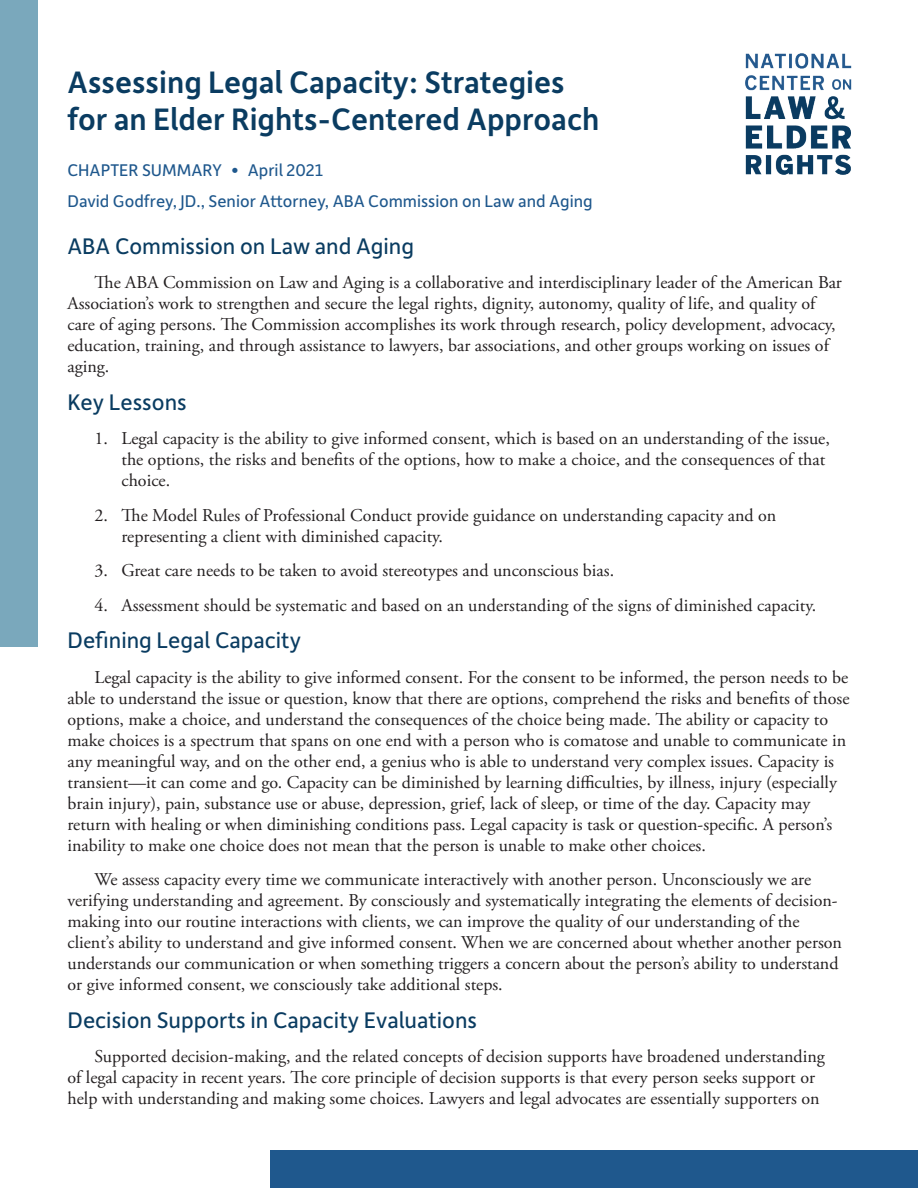
<style>
.page{position:relative;width:918px;height:1188px;background:#fff}
.page>*{position:absolute;margin:0;border:0;box-sizing:border-box;transform-origin:0 0}
.Title_Style{font:500 33px/37.5px "Depot New";color:#0a3c61}
.Section_Headers{font:24px "Depot New";color:#0a3c61}
.Body_Text{font:18px/21px "Adobe Garamond Pro";color:#231f20}
.Author_Names{font:18px "Depot New";color:#1f588d}
.Chapter_Summary___Da{font:18px "Depot New";color:#1f588d}
</style>
<div class="page">
<img style="left:745px;top:53px;width:107px;height:122px">
<div style="left:0;top:0;width:38px;height:647px;background:#7aa8bc"></div>
<div style="left:270px;top:1150px;width:648px;height:38px;background:#1f588d"></div>
<p class="Title_Style" style="left:68px;top:62px;width:534px">Assessing Legal Capacity: Strategies for an Elder Rights-Centered Approach</p>
<p class="Chapter_Summary___Da" style="left:68px;top:158px;width:257px">CHAPTER SUMMARY • April 2021</p>
<p class="Author_Names" style="left:68px;top:190px;width:527px">David Godfrey, JD., Senior Attorney, ABA Commission on Law and Aging</p>
<p class="Section_Headers" style="left:68px;top:230px;width:348px">ABA Commission on Law and Aging</p>
<p class="Body_Text" style="left:68px;top:273px;width:776px;text-indent:27px">The ABA Commission on Law and Aging is a collaborative and interdisciplinary leader of the American Bar Association’s work to strengthen and secure the legal rights, dignity, autonomy, quality of life, and quality of care of aging persons. The Commission accomplishes its work through research, policy development, advocacy, education, training, and through assistance to lawyers, bar associations, and other groups working on issues of aging.</p>
<p class="Section_Headers" style="left:68px;top:386px;width:121px">Key Lessons</p>
<p class="Body_Text" style="left:122px;top:429px;width:710px;text-indent:-27px">1. Legal capacity is the ability to give informed consent, which is based on an understanding of the issue, the options, the risks and benefits of the options, how to make a choice, and the consequences of that choice.</p>
<p class="Body_Text" style="left:122px;top:505px;width:656px;text-indent:-27px">2. The Model Rules of Professional Conduct provide guidance on understanding capacity and on representing a client with diminished capacity.</p>
<p class="Body_Text" style="left:94px;top:561px;width:521px">3. Great care needs to be taken to avoid stereotypes and unconscious bias.</p>
<p class="Body_Text" style="left:94px;top:595px;width:723px">4. Assessment should be systematic and based on an understanding of the signs of diminished capacity.</p>
<p class="Section_Headers" style="left:68px;top:625px;width:235px">Defining Legal Capacity</p>
<p class="Body_Text" style="left:68px;top:667px;width:783px;text-indent:27px">Legal capacity is the ability to give informed consent. For the consent to be informed, the person needs to be able to understand the issue or question, know that there are options, comprehend the risks and benefits of those options, make a choice, and understand the consequences of the choice being made. The ability or capacity to make choices is a spectrum that spans on one end with a person who is comatose and unable to communicate in any meaningful way, and on the other end, a genius who is able to understand very complex issues. Capacity is transient—it can come and go. Capacity can be diminished by learning difficulties, by illness, injury (especially brain injury), pain, substance use or abuse, depression, grief, lack of sleep, or time of the day. Capacity may return with healing or when diminishing conditions pass. Legal capacity is task or question-specific. A person’s inability to make one choice does not mean that the person is unable to make other choices.</p>
<p class="Body_Text" style="left:68px;top:870px;width:776px;text-indent:27px">We assess capacity every time we communicate interactively with another person. Unconsciously we are verifying understanding and agreement. By consciously and systematically integrating the elements of decision&shy;making into our routine interactions with clients, we can improve the quality of our understanding of the client’s ability to understand and give informed consent. When we are concerned about whether another person understands our communication or when something triggers a concern about the person’s ability to understand or give informed consent, we consciously take additional steps.</p>
<p class="Section_Headers" style="left:68px;top:1004px;width:411px">Decision Supports in Capacity Evaluations</p>
<p class="Body_Text" style="left:68px;top:1047px;width:759px;text-indent:27px">Supported decision-making, and the related concepts of decision supports have broadened understanding of legal capacity in recent years. The core principle of decision supports is that every person seeks support or help with understanding and making some choices. Lawyers and legal advocates are essentially supporters on</p>
</div>
